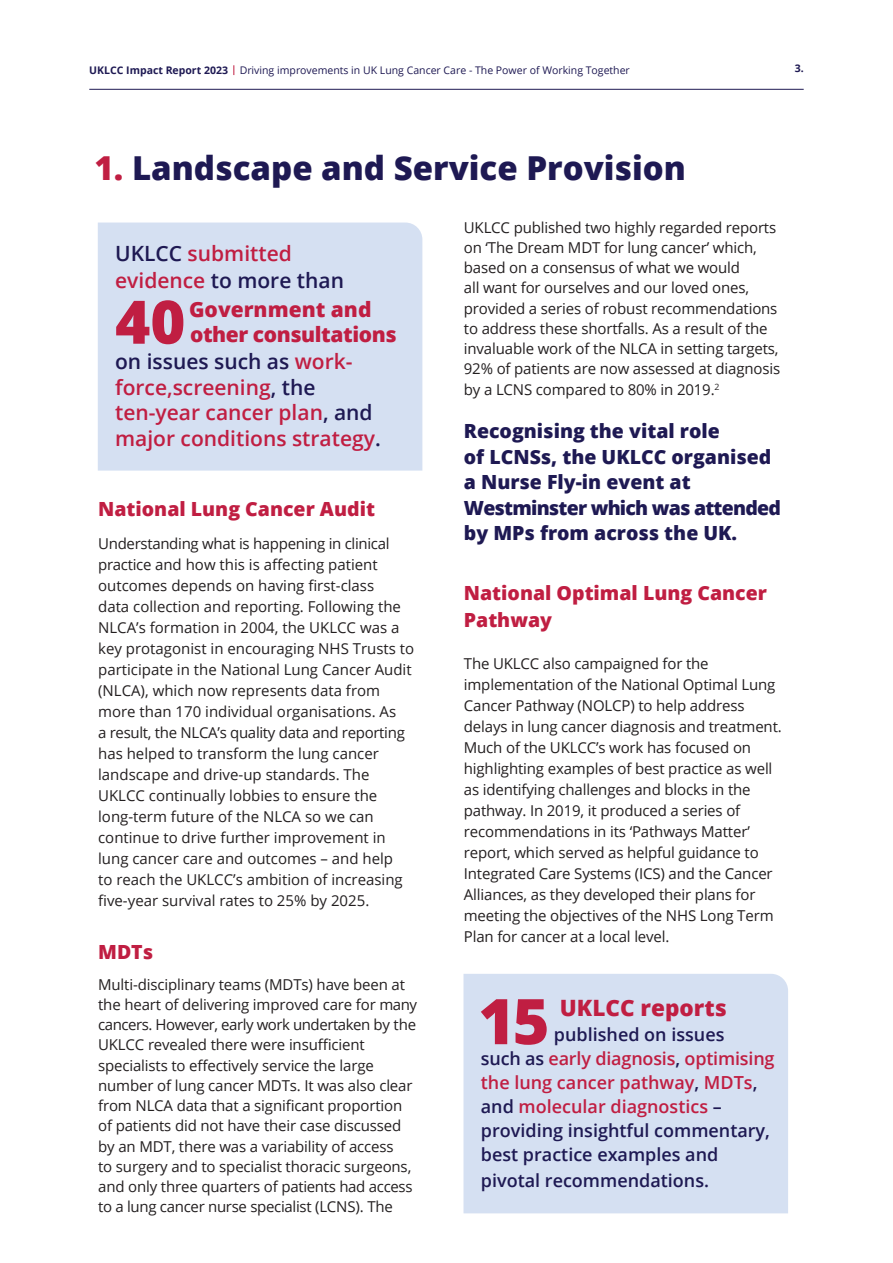
<style>
.page{position:relative;width:893px;height:1263px;background:#fff}
.page>*{position:absolute;margin:0;border:0;box-sizing:border-box;transform-origin:0 0}
.t1{font:800 63px "Open Sans";color:#c01e42}
.t2{font:800 60px "Open Sans";color:#c01e42}
.t3{font:800 33px "Open Sans";color:#1e1953}
.t4{font:800 22.5px "Open Sans";color:#c01e42}
.t5{font:600 21px/27px "Open Sans";color:#c01e42}
.t6{font:600 21px "Open Sans";color:#1e1953}
.t7{font:800 21px "Open Sans";letter-spacing:-.02em;color:#c01e42}
.t8{font:800 21px "Open Sans";color:#c01e42}
.t9{font:800 19.5px/25.5px "Open Sans";color:#1e1953}
.t10{font:800 19.5px/27px "Open Sans";color:#c01e42}
.t11{font:600 18px/24.3px "Open Sans";color:#1e1953}
.t12{font:15px/21px "Open Sans";letter-spacing:-.01em;color:#231f20}
.t13{font:10.5px "Open Sans";color:#1e1953}
.t14{font:700 10.5px "Open Sans";color:#1e1953}
.s1{font-weight:700}
.s2{color:#c01e42}
.s3{color:#1e1953}
</style>
<div class="page">
<div style="left:98px;top:223px;width:324px;height:248px;background:#d5e0f2"></div>
<div style="left:463px;top:974px;width:325px;height:239px;background:#d5e0f2"></div>
<hr style="left:89px;top:89px;width:715px;height:1px;background:#1e1953">
<p class="t13" style="left:89px;top:63px;width:542px"><span class="s1">UKLCC Impact Report 2023</span> Driving improvements in UK Lung Cancer Care - The Power of Working Together</p>
<p class="t14" style="left:795px;top:61px;width:10px">3.</p>
<h3 class="t3" style="left:95px;top:143px;width:593px"><span class="s2">1.</span> Landscape and Service Provision</h3>
<h3 class="t5" style="left:115px;top:240px;width:230px"><span class="s3">UKLCC</span> submitted evidence <span class="s3">to more than</span></h3>
<h2 class="t2" style="left:115px;top:276px;width:72px">40</h2>
<h3 class="t8" style="left:189px;top:293px;width:184px">Government and</h3>
<h3 class="t7" style="left:190px;top:319px;width:208px">other consultations</h3>
<h3 class="t6" style="left:115px;top:347px;width:239px">on issues such as <span class="s2">work-</span></h3>
<h3 class="t5" style="left:115px;top:373px;width:202px">force,screening<span class="s3">, the</span></h3>
<h3 class="t5" style="left:115px;top:399px;width:259px">ten-year cancer plan<span class="s3">, and</span></h3>
<h3 class="t5" style="left:115px;top:424px;width:267px">major conditions strategy<span class="s3">.</span></h3>
<h3 class="t10" style="left:98px;top:495px;width:278px">National Lung Cancer Audit</h3>
<p class="t12" style="left:98px;top:533px;width:318px">Understanding what is happening in clinical practice and how this is affecting patient outcomes depends on having first-class<br>data collection and reporting. Following the NLCA’s formation in 2004, the UKLCC was a key protagonist in encouraging NHS Trusts to participate in the National Lung Cancer Audit (NLCA), which now represents data from more than 170 individual organisations. As<br>a result, the NLCA’s quality data and reporting has helped to transform the lung cancer landscape and drive-up standards. The UKLCC continually lobbies to ensure the long-term future of the NLCA so we can continue to drive further improvement in lung cancer care and outcomes – and help<br>to reach the UKLCC’s ambition of increasing five-year survival rates to 25% by 2025.</p>
<h3 class="t10" style="left:98px;top:937px;width:57px">MDTs</h3>
<p class="t12" style="left:98px;top:973px;width:320px;line-height:20.2px">Multi-disciplinary teams (MDTs) have been at the heart of delivering improved care for many cancers. However, early work undertaken by the UKLCC revealed there were insufficient specialists to effectively service the large number of lung cancer MDTs. It was also clear from NLCA data that a significant proportion of patients did not have their case discussed by an MDT, there was a variability of access<br>to surgery and to specialist thoracic surgeons, and only three quarters of patients had access to a lung cancer nurse specialist (LCNS). The</p>
<p class="t12" style="left:464px;top:217px;width:318px;line-height:20.2px">UKLCC published two highly regarded reports on ‘The Dream MDT for lung cancer’ which, based on a consensus of what we would<br>all want for ourselves and our loved ones, provided a series of robust recommendations to address these shortfalls. As a result of the invaluable work of the NLCA in setting targets, 92% of patients are now assessed at diagnosis by a LCNS compared to 80% in 2019.<sup>2</sup></p>
<h3 class="t9" style="left:464px;top:417px;width:319px">Recognising the vital role<br>of LCNSs, the UKLCC organised a Nurse Fly-in event at<br>Westminster which was attended by MPs from across the UK.</h3>
<h3 class="t10" style="left:464px;top:579px;width:305px">National Optimal Lung Cancer<br>Pathway</h3>
<p class="t12" style="left:464px;top:653px;width:319px">The UKLCC also campaigned for the implementation of the National Optimal Lung Cancer Pathway (NOLCP) to help address delays in lung cancer diagnosis and treatment.<br>Much of the UKLCC’s work has focused on highlighting examples of best practice as well as identifying challenges and blocks in the pathway. In 2019, it produced a series of recommendations in its ‘Pathways Matter’ report, which served as helpful guidance to Integrated Care Systems (ICS) and the Cancer Alliances, as they developed their plans for meeting the objectives of the NHS Long Term Plan for cancer at a local level.</p>
<h1 class="t1" style="left:478px;top:973px;width:73px">15</h1>
<h3 class="t4" style="left:560px;top:990px;width:168px">UKLCC reports</h3>
<p class="t11" style="left:481px;top:1022px;width:295px;text-indent:73px">published on issues<br>such as <span class="s2">early diagnosis</span>, <span class="s2">optimising the lung cancer pathway</span>, <span class="s2">MDTs</span>, and <span class="s2">molecular diagnostics</span> – providing insightful commentary, best practice examples and pivotal recommendations.</p>
</div>
